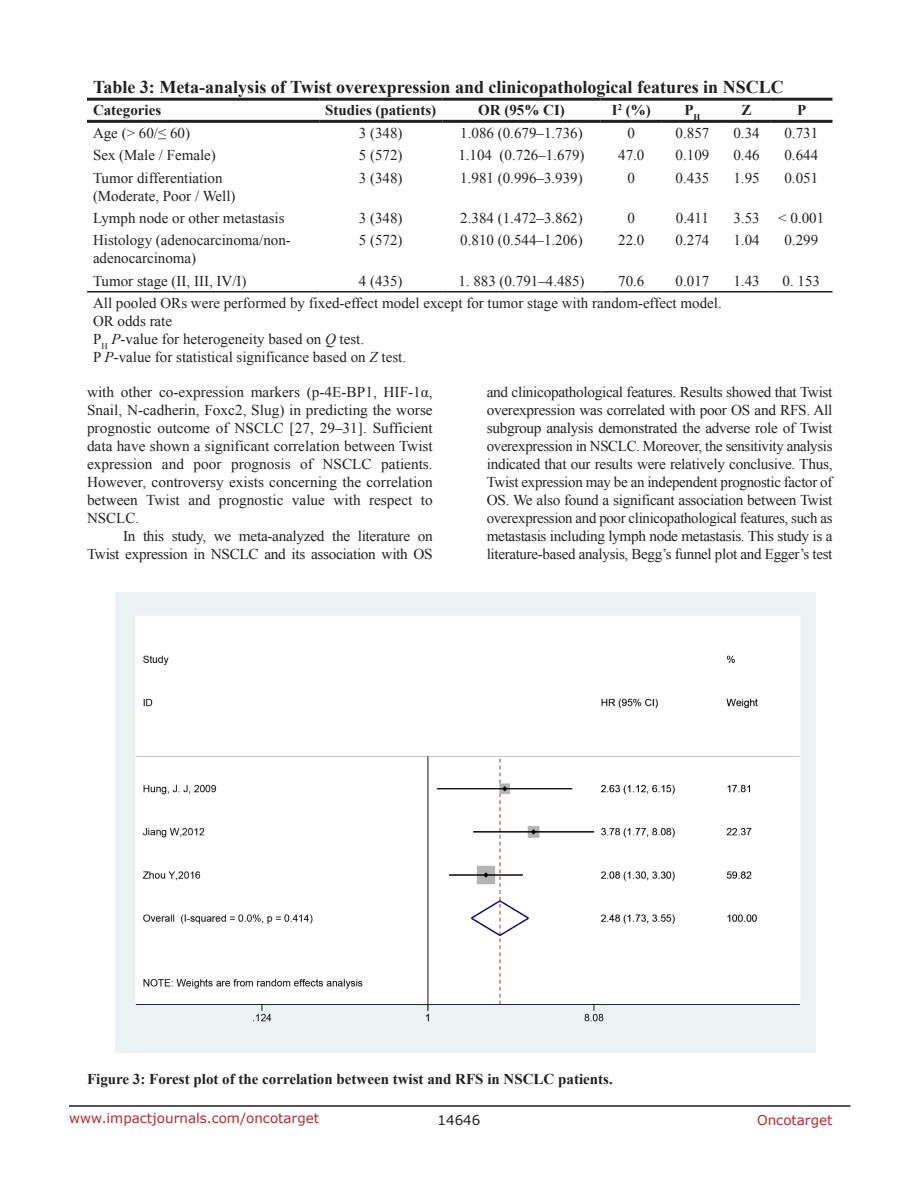
<style>
.page{position:relative;width:918px;height:1188px;background:#fff}
.page>*{position:absolute;margin:0;border:0;box-sizing:border-box;transform-origin:0 0}
.TableHeading{font:700 18px "Times New Roman";color:#231f20}
.BodyText{font:15px/18px "Times New Roman";letter-spacing:-.02em;color:#231f20;text-align:justify}
.TableText{font:15px/18px "Times New Roman";color:#231f20}
.FigureText{font:700 15px "Times New Roman";color:#231f20}
.TableText-2{font:700 15px "Times New Roman";color:#231f20}
.t1{font:13.5px "Verdana";color:#ac2b31}
.t2{font:13.5px "Verdana";color:#231f20}
.s1{font-style:italic}
</style>
<div class="page">
<hr style="left:69px;top:1105px;width:781px;height:2px;background:#231f20">
<hr style="left:87px;top:98px;width:232px;height:3px;background:#231f20">
<hr style="left:319px;top:98px;width:123px;height:3px;background:#231f20">
<hr style="left:442px;top:98px;width:159px;height:3px;background:#231f20">
<hr style="left:601px;top:98px;width:61px;height:3px;background:#231f20">
<hr style="left:662px;top:98px;width:61px;height:3px;background:#231f20">
<hr style="left:723px;top:98px;width:47px;height:3px;background:#231f20">
<hr style="left:770px;top:98px;width:62px;height:3px;background:#231f20">
<hr style="left:87px;top:120px;width:232px;height:3px;background:#231f20">
<hr style="left:319px;top:120px;width:123px;height:3px;background:#231f20">
<hr style="left:442px;top:120px;width:159px;height:3px;background:#231f20">
<hr style="left:601px;top:120px;width:61px;height:3px;background:#231f20">
<hr style="left:662px;top:120px;width:61px;height:3px;background:#231f20">
<hr style="left:723px;top:120px;width:47px;height:3px;background:#231f20">
<hr style="left:770px;top:120px;width:62px;height:3px;background:#231f20">
<hr style="left:87px;top:291px;width:232px;height:2px;background:#231f20">
<hr style="left:319px;top:291px;width:123px;height:2px;background:#231f20">
<hr style="left:442px;top:291px;width:159px;height:2px;background:#231f20">
<hr style="left:601px;top:291px;width:61px;height:2px;background:#231f20">
<hr style="left:662px;top:291px;width:61px;height:2px;background:#231f20">
<hr style="left:723px;top:291px;width:47px;height:2px;background:#231f20">
<hr style="left:770px;top:291px;width:62px;height:2px;background:#231f20">
<img style="left:115px;top:592px;width:700px;height:461px">
<p class="TableHeading" style="left:93px;top:75px;width:692px">Table 3: Meta-analysis of Twist overexpression and clinicopathological features in NSCLC</p>
<p class="TableText-2" style="left:93px;top:100px;width:70px">Categories</p>
<p class="TableText-2" style="left:325px;top:100px;width:113px">Studies (patients)</p>
<p class="TableText-2" style="left:478px;top:100px;width:88px">OR (95% CI)</p>
<p class="TableText-2" style="left:612px;top:100px;width:40px">I<sup>2</sup> (%)</p>
<p class="TableText-2" style="left:684px;top:100px;width:17px">P<sub>H</sub></p>
<p class="TableText-2" style="left:742px;top:100px;width:12px">Z</p>
<p class="TableText-2" style="left:797px;top:100px;width:11px">P</p>
<p class="TableText" style="left:93px;top:123px;width:99px">Age (&gt; 60/≤ 60)</p>
<p class="TableText" style="left:359px;top:123px;width:45px">3 (348)</p>
<p class="TableText" style="left:460px;top:123px;width:124px">1.086 (0.679–1.736)</p>
<p class="TableText" style="left:628px;top:123px;width:9px">0</p>
<p class="TableText" style="left:676px;top:123px;width:35px">0.857</p>
<p class="TableText" style="left:733px;top:123px;width:28px">0.34</p>
<p class="TableText" style="left:784px;top:123px;width:35px">0.731</p>
<p class="TableText" style="left:93px;top:146px;width:124px">Sex (Male / Female)</p>
<p class="TableText" style="left:359px;top:146px;width:45px">5 (572)</p>
<p class="TableText" style="left:458px;top:146px;width:128px">1.104 (0.726–1.679)</p>
<p class="TableText" style="left:618px;top:146px;width:28px">47.0</p>
<p class="TableText" style="left:676px;top:146px;width:35px">0.109</p>
<p class="TableText" style="left:733px;top:146px;width:28px">0.46</p>
<p class="TableText" style="left:784px;top:146px;width:35px">0.644</p>
<p class="TableText" style="left:93px;top:168px;width:131px">Tumor differentiation</p>
<p class="TableText" style="left:93px;top:186px;width:144px">(Moderate, Poor / Well)</p>
<p class="TableText" style="left:359px;top:168px;width:45px">3 (348)</p>
<p class="TableText" style="left:460px;top:168px;width:124px">1.981 (0.996–3.939)</p>
<p class="TableText" style="left:628px;top:168px;width:9px">0</p>
<p class="TableText" style="left:676px;top:168px;width:35px">0.435</p>
<p class="TableText" style="left:733px;top:168px;width:28px">1.95</p>
<p class="TableText" style="left:784px;top:168px;width:35px">0.051</p>
<p class="TableText" style="left:93px;top:209px;width:193px">Lymph node or other metastasis</p>
<p class="TableText" style="left:359px;top:209px;width:45px">3 (348)</p>
<p class="TableText" style="left:460px;top:209px;width:124px">2.384 (1.472–3.862)</p>
<p class="TableText" style="left:628px;top:209px;width:9px">0</p>
<p class="TableText" style="left:676px;top:209px;width:35px">0.411</p>
<p class="TableText" style="left:733px;top:209px;width:28px">3.53</p>
<p class="TableText" style="left:778px;top:209px;width:47px">&lt; 0.001</p>
<p class="TableText" style="left:93px;top:231px;width:199px">Histology (adenocarcinoma/non&shy;adenocarcinoma)</p>
<p class="TableText" style="left:359px;top:231px;width:45px">5 (572)</p>
<p class="TableText" style="left:460px;top:231px;width:124px">0.810 (0.544–1.206)</p>
<p class="TableText" style="left:618px;top:231px;width:28px">22.0</p>
<p class="TableText" style="left:676px;top:231px;width:35px">0.274</p>
<p class="TableText" style="left:733px;top:231px;width:28px">1.04</p>
<p class="TableText" style="left:784px;top:231px;width:35px">0.299</p>
<p class="TableText" style="left:93px;top:272px;width:155px">Tumor stage (II, III, IV/I)</p>
<p class="TableText" style="left:359px;top:272px;width:45px">4 (435)</p>
<p class="TableText" style="left:458px;top:272px;width:128px">1. 883 (0.791–4.485)</p>
<p class="TableText" style="left:618px;top:272px;width:28px">70.6</p>
<p class="TableText" style="left:676px;top:272px;width:35px">0.017</p>
<p class="TableText" style="left:733px;top:272px;width:28px">1.43</p>
<p class="TableText" style="left:783px;top:272px;width:39px">0. 153</p>
<p class="TableText" style="left:93px;top:294px;width:630px">All pooled ORs were performed by fixed-effect model except for tumor stage with random-effect model.</p>
<p class="TableText" style="left:93px;top:312px;width:81px">OR odds rate</p>
<p class="TableText" style="left:93px;top:330px;width:273px">P<sub>H</sub> <span class="s1">P</span>-value for heterogeneity based on <span class="s1">Q</span> test.</p>
<p class="TableText" style="left:93px;top:348px;width:315px">P <span class="s1">P</span>-value for statistical significance based on <span class="s1">Z</span> test.</p>
<p class="BodyText" style="left:87px;top:382px;width:347px">with other co-expression markers (p-4E-BP1, HIF-1α, Snail, N-cadherin, Foxc2, Slug) in predicting the worse prognostic outcome of NSCLC [27, 29–31]. Sufficient data have shown a significant correlation between Twist expression and poor prognosis of NSCLC patients.<br>However, controversy exists concerning the correlation between Twist and prognostic value with respect to NSCLC.</p>
<p class="BodyText" style="left:87px;top:526px;width:347px;text-align:right">In this study, we meta-analyzed the literature on<br>Twist expression in NSCLC and its association with OS</p>
<p class="BodyText" style="left:487px;top:382px;width:347px">and clinicopathological features. Results showed that Twist overexpression was correlated with poor OS and RFS. All subgroup analysis demonstrated the adverse role of Twist overexpression in NSCLC. Moreover, the sensitivity analysis indicated that our results were relatively conclusive. Thus, Twist expression may be an independent prognostic factor of OS. We also found a significant association between Twist overexpression and poor clinicopathological features, such as metastasis including lymph node metastasis. This study is a literature-based analysis, Begg’s funnel plot and Egger’s test</p>
<p class="FigureText" style="left:87px;top:1068px;width:527px">Figure 3: Forest plot of the correlation between twist and RFS in NSCLC patients.</p>
<p class="t1" style="left:69px;top:1109px;width:252px">www.impactjournals.com/oncotarget</p>
<p class="t2" style="left:438px;top:1111px;width:44px">14646</p>
<p class="t1" style="left:757px;top:1111px;width:77px">Oncotarget</p>
</div>
